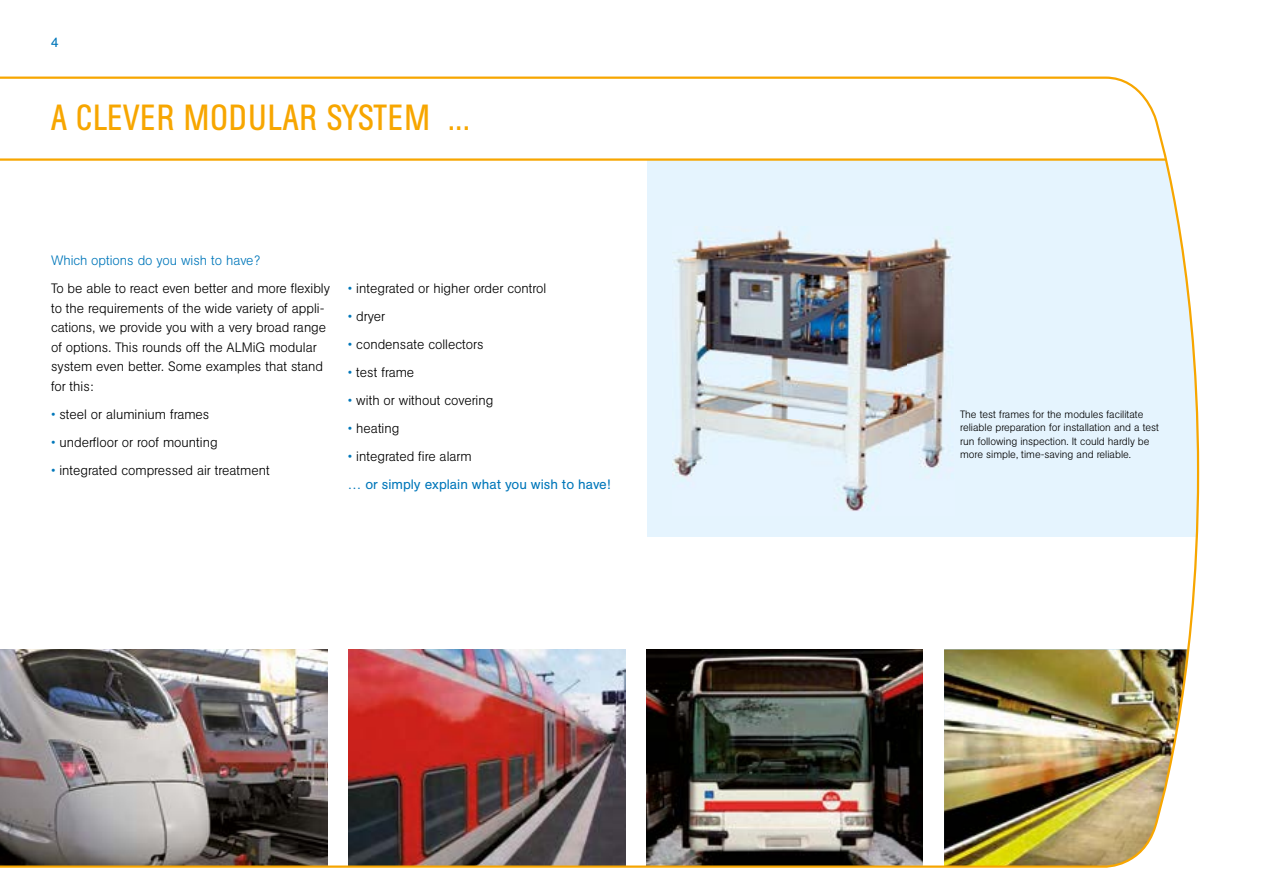
<style>
.page{position:relative;width:1263px;height:893px;background:#fff}
.page>*{position:absolute;margin:0;border:0;box-sizing:border-box;transform-origin:0 0}
.t1{font:36px "AG Buch Condensed BQ";letter-spacing:.02em;color:#f7a600}
.t2{font:300 13.5px/19.5px "AG Buch BQ";color:#000}
.t3{font:13.5px/28px "AG Buch BQ";color:#0077ba}
.t4{font:300 13.5px "AG Buch BQ";color:#0077ba}
.t5{font:300 10.5px/13.5px "AG Buch BQ";color:#000}
.s1{color:#0077ba}
.s2{font-weight:300}
.s3{font-weight:300;color:#000}
</style>
<div class="page">
<img style="left:0;top:76px;width:1200px;height:792px">
<img style="left:673px;top:227px;width:281px;height:288px">
<p class="t3" style="left:51px;top:28px;width:9px">4</p>
<h1 class="t1" style="left:51px;top:97px;width:421px">A CLEVER MODULAR SYSTEM ...</h1>
<p class="t4" style="left:51px;top:252px;width:211px">Which options do you wish to have?</p>
<p class="t2" style="left:51px;top:279px;width:280px">To be able to react even better and more flexibly to the requirements of the wide variety of appli&shy;cations, we provide you with a very broad range of options. This rounds off the ALMiG modular system even better. Some examples that stand for this:</p>
<p class="t2" style="left:51px;top:404px;width:160px"><span class="s1">•</span> steel or aluminium frames</p>
<p class="t2" style="left:51px;top:432px;width:168px"><span class="s1">•</span> underfloor or roof mounting</p>
<p class="t2" style="left:51px;top:460px;width:220px"><span class="s1">•</span> integrated compressed air treatment</p>
<p class="t2" style="left:348px;top:279px;width:200px"><span class="s1">•</span> integrated or higher order control</p>
<p class="t2" style="left:348px;top:307px;width:39px"><span class="s1">•</span> dryer</p>
<p class="t2" style="left:348px;top:335px;width:137px"><span class="s1">•</span> condensate collectors</p>
<p class="t2" style="left:348px;top:363px;width:68px"><span class="s1">•</span> test frame</p>
<p class="t2" style="left:348px;top:391px;width:147px"><span class="s1">•</span> with or without covering</p>
<p class="t2" style="left:348px;top:419px;width:53px"><span class="s1">•</span> heating</p>
<p class="t3" style="left:348px;top:443px;width:264px"><span class="s2">•</span> <span class="s3">integrated fire alarm<br></span>… or simply explain what you wish to have!</p>
<p class="t5" style="left:960px;top:407px;width:200px">The test frames for the modules facilitate reliable preparation for installation and a test run following inspection. It could hardly be more simple, time-saving and reliable.</p>
</div>
